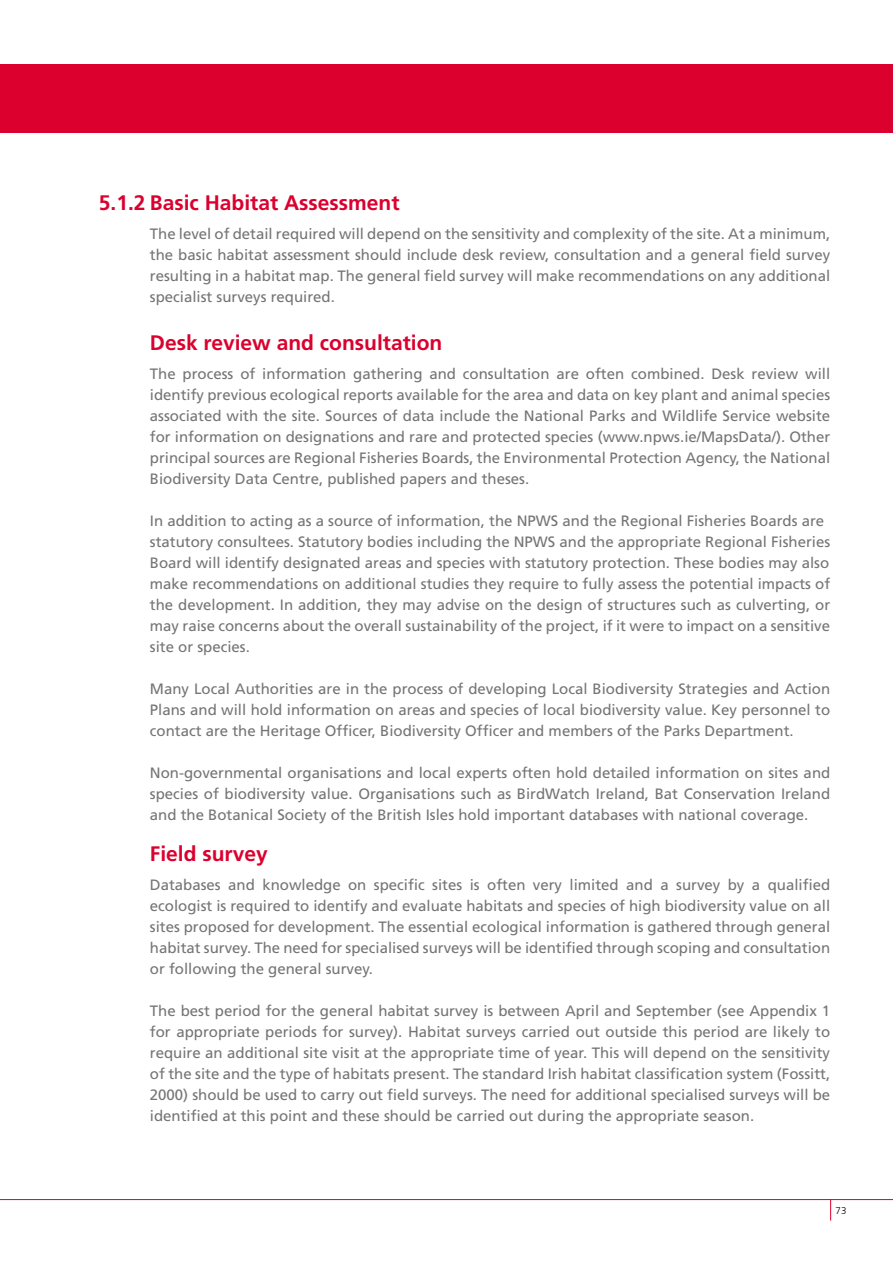
<style>
.page{position:relative;width:893px;height:1263px;background:#fff}
.page>*{position:absolute;margin:0;border:0;box-sizing:border-box;transform-origin:0 0}
.t1{font:700 21px "Frutiger";color:#db002e}
.t2{font:15px/21px "Frutiger";color:#757476;text-align:justify}
.t3{font:300 9.75px "Frutiger";color:#000}
</style>
<div class="page">
<svg style="left:830px;top:1200px;width:1px;height:20px"></svg>
<div style="left:0;top:64px;width:893px;height:69px;background:#db002e"></div>
<hr style="left:0;top:1199px;width:893px;height:1px;background:#db002e">
<h1 class="t1" style="left:99px;top:190px;width:302px">5.1.2 Basic Habitat Assessment</h1>
<p class="t2" style="left:150px;top:224px;width:682px">The level of detail required will depend on the sensitivity and complexity of the site. At a minimum, the basic habitat assessment should include desk review, consultation and a general field survey resulting in a habitat map. The general field survey will make recommendations on any additional specialist surveys required.</p>
<h1 class="t1" style="left:150px;top:330px;width:294px">Desk review and consultation</h1>
<p class="t2" style="left:150px;top:364px;width:682px">The process of information gathering and consultation are often combined. Desk review will identify previous ecological reports available for the area and data on key plant and animal species associated with the site. Sources of data include the National Parks and Wildlife Service website for information on designations and rare and protected species (www.npws.ie/MapsData/). Other principal sources are Regional Fisheries Boards, the Environmental Protection Agency, the National Biodiversity Data Centre, published papers and theses.</p>
<p class="t2" style="left:150px;top:511px;width:682px;text-align:left">In addition to acting as a source of information, the NPWS and the Regional Fisheries Boards are statutory consultees. Statutory bodies including the NPWS and the appropriate Regional Fisheries Board will identify designated areas and species with statutory protection. These bodies may also make recommendations on additional studies they require to fully assess the potential impacts of the development. In addition, they may advise on the design of structures such as culverting, or may raise concerns about the overall sustainability of the project, if it were to impact on a sensitive site or species.</p>
<p class="t2" style="left:150px;top:679px;width:682px">Many Local Authorities are in the process of developing Local Biodiversity Strategies and Action Plans and will hold information on areas and species of local biodiversity value. Key personnel to contact are the Heritage Officer, Biodiversity Officer and members of the Parks Department.</p>
<p class="t2" style="left:150px;top:763px;width:682px">Non-governmental organisations and local experts often hold detailed information on sites and species of biodiversity value. Organisations such as BirdWatch Ireland, Bat Conservation Ireland and the Botanical Society of the British Isles hold important databases with national coverage.</p>
<h1 class="t1" style="left:150px;top:841px;width:119px">Field survey</h1>
<p class="t2" style="left:150px;top:875px;width:682px">Databases and knowledge on specific sites is often very limited and a survey by a qualified ecologist is required to identify and evaluate habitats and species of high biodiversity value on all sites proposed for development. The essential ecological information is gathered through general habitat survey. The need for specialised surveys will be identified through scoping and consultation or following the general survey.</p>
<p class="t2" style="left:150px;top:1001px;width:682px">The best period for the general habitat survey is between April and September (see Appendix 1 for appropriate periods for survey). Habitat surveys carried out outside this period are likely to require an additional site visit at the appropriate time of year. This will depend on the sensitivity of the site and the type of habitats present. The standard Irish habitat classification system (Fossitt, 2000) should be used to carry out field surveys. The need for additional specialised surveys will be identified at this point and these should be carried out during the appropriate season.</p>
<p class="t3" style="left:836px;top:1205px;width:6px">73</p>
</div>
